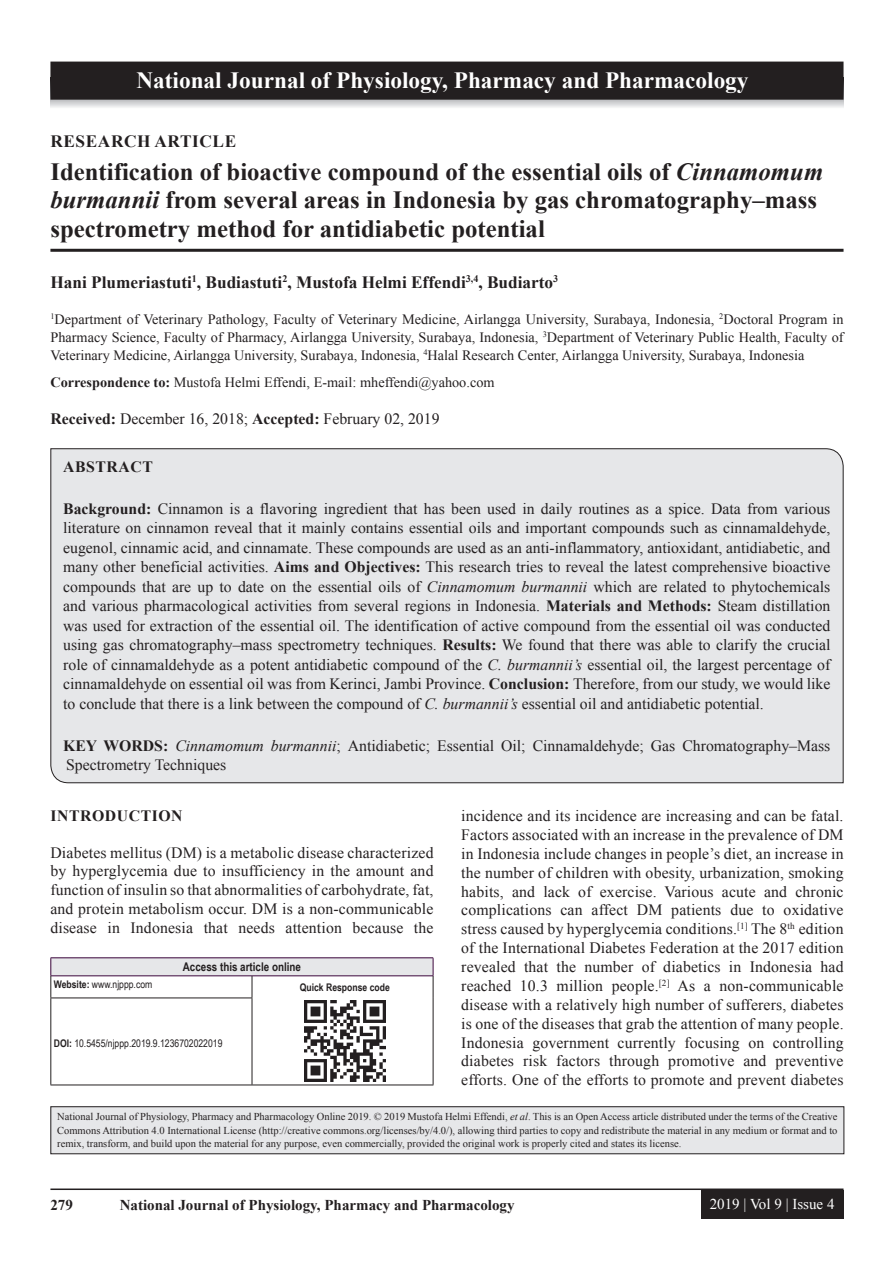
<style>
.page{position:relative;width:894px;height:1263px;background:#fff}
.page>*{position:absolute;margin:0;border:0;box-sizing:border-box;transform-origin:0 0}
.AT{font:700 24.75px/28.5px "Times New Roman";color:#231f20}
.JN_1{font:700 23.25px "Times New Roman";color:#fff}
.AU{font:700 17.25px "Times New Roman";color:#231f20}
.AH{font:700 17.25px "Times New Roman";letter-spacing:.035em;color:#231f20}
.ABS{font:15.75px/19.5px "Times New Roman";color:#231f20;text-align:justify}
.TX{font:15.75px/18.9px "Times New Roman";letter-spacing:.01em;color:#231f20;text-align:justify}
.KWD{font:15.75px/19.5px "Times New Roman";color:#231f20}
.ABSH{font:700 15.75px "Times New Roman";letter-spacing:.035em;color:#231f20}
.RF{font:700 15px "Times New Roman";color:#231f20}
.RF_VOL{font:15px "Times New Roman";color:#fff}
.AFF{font:14.25px/18px "Times New Roman";color:#231f20;text-align:justify}
.ADD{font:14.25px "Times New Roman";color:#231f20}
.AAO{font:700 12px "Arial Narrow";color:#231f20}
.JN_TX{font:10.5px/13.5px "Times New Roman";color:#231f20;text-align:justify}
.Web{font:10.5px "Arial Narrow";color:#231f20}
.QR{font:700 10.5px "Arial Narrow";color:#231f20}
.s1{font-style:italic}
.s2{font-weight:700}
</style>
<div class="page">
<hr style="left:50px;top:1188px;width:793px;height:2px;background:#231f20">
<div style="left:700px;top:1190px;width:143px;height:28px;background:#231f20"></div>
<hr style="left:50px;top:249px;width:793px;height:3px;background:#231f20">
<div style="left:50px;top:448px;width:793px;height:335px;background:#e6e7e9"></div>
<div style="left:51px;top:957px;width:382px;height:18px;background:#e6e7e9"></div>
<hr style="left:51px;top:975px;width:201px;height:1px;background:#3e083e">
<hr style="left:252px;top:975px;width:181px;height:1px;background:#3e083e">
<svg style="left:50px;top:958px;width:2px;height:39px"></svg>
<svg style="left:251px;top:976px;width:1px;height:21px"></svg>
<hr style="left:50px;top:997px;width:202px;height:1px;background:#231f20">
<hr style="left:50px;top:998px;width:1px;height:86px;background:#231f20">
<hr style="left:251px;top:998px;width:1px;height:86px;background:#231f20">
<hr style="left:50px;top:1084px;width:202px;height:1px;background:#231f20">
<svg style="left:432px;top:958px;width:1px;height:40px"></svg>
<hr style="left:432px;top:998px;width:1px;height:86px;background:#231f20">
<hr style="left:252px;top:1084px;width:181px;height:1px;background:#231f20">
<hr style="left:51px;top:957px;width:201px;height:1px;background:#3e083e">
<hr style="left:252px;top:957px;width:181px;height:1px;background:#3e083e">
<img style="left:304px;top:1000px;width:81px;height:81px">
<div style="left:51px;top:1106px;width:792px;height:47px;background:#e6e7e9"></div>
<div style="left:50px;top:1106px;width:794px;height:48px;border:1px solid #231f20"></div>
<svg style="left:51px;top:100px;width:792px;height:8px;background:#d9dadc"></svg>
<div style="left:51px;top:62px;width:791px;height:37px;background:#231f20"></div>
<div style="left:50px;top:62px;width:793px;height:38px;border:2px solid #231f20"></div>
<p class="JN_1" style="left:136px;top:64px;width:613px">National Journal of Physiology, Pharmacy and Pharmacology</p>
<p class="AH" style="left:50px;top:128px;width:187px">RESEARCH ARTICLE</p>
<p class="AT" style="left:50px;top:156px;width:774px">Identification of bioactive compound of the essential oils of <span class="s1">Cinnamomum burmannii</span> from several areas in Indonesia by gas chromatography–mass spectrometry method for antidiabetic potential</p>
<p class="AU" style="left:50px;top:269px;width:509px">Hani Plumeriastuti<sup>1</sup>, Budiastuti<sup>2</sup>, Mustofa Helmi Effendi<sup>3,4</sup>, Budiarto<sup>3</sup></p>
<p class="AFF" style="left:50px;top:309px;width:794px"><sup>1</sup>Department of Veterinary Pathology, Faculty of Veterinary Medicine, Airlangga University, Surabaya, Indonesia, <sup>2</sup>Doctoral Program in Pharmacy Science, Faculty of Pharmacy, Airlangga University, Surabaya, Indonesia, <sup>3</sup>Department of Veterinary Public Health, Faculty of Veterinary Medicine, Airlangga University, Surabaya, Indonesia, <sup>4</sup>Halal Research Center, Airlangga University, Surabaya, Indonesia</p>
<p class="ADD" style="left:50px;top:372px;width:445px"><span class="s2">Correspondence to:</span> Mustofa Helmi Effendi, E-mail: mheffendi@yahoo.com</p>
<p class="TX" style="left:50px;top:408px;width:390px"><span class="s2">Received:</span> December 16, 2018; <span class="s2">Accepted:</span> February 02, 2019</p>
<p class="ABSH" style="left:63px;top:455px;width:91px">ABSTRACT</p>
<p class="ABS" style="left:63px;top:498px;width:768px"><span class="s2">Background:</span> Cinnamon is a flavoring ingredient that has been used in daily routines as a spice. Data from various literature on cinnamon reveal that it mainly contains essential oils and important compounds such as cinnamaldehyde, eugenol, cinnamic acid, and cinnamate. These compounds are used as an anti-inflammatory, antioxidant, antidiabetic, and many other beneficial activities. <span class="s2">Aims and Objectives:</span> This research tries to reveal the latest comprehensive bioactive compounds that are up to date on the essential oils of <span class="s1">Cinnamomum burmannii</span> which are related to phytochemicals and various pharmacological activities from several regions in Indonesia. <span class="s2">Materials and Methods:</span> Steam distillation was used for extraction of the essential oil. The identification of active compound from the essential oil was conducted using gas chromatography–mass spectrometry techniques. <span class="s2">Results:</span> We found that there was able to clarify the crucial role of cinnamaldehyde as a potent antidiabetic compound of the <span class="s1">C. burmannii’s</span> essential oil, the largest percentage of cinnamaldehyde on essential oil was from Kerinci, Jambi Province. <span class="s2">Conclusion:</span> Therefore, from our study, we would like to conclude that there is a link between the compound of <span class="s1">C. burmannii’s</span> essential oil and antidiabetic potential.</p>
<p class="KWD" style="left:63px;top:735px;width:768px"><span class="s2">KEY WORDS:</span> <span class="s1">Cinnamomum burmannii</span>; Antidiabetic; Essential Oil; Cinnamaldehyde; Gas Chromatography–Mass<br>Spectrometry Techniques</p>
<h1 class="ABSH" style="left:50px;top:804px;width:134px">INTRODUCTION</h1>
<p class="TX" style="left:50px;top:842px;width:384px">Diabetes mellitus (DM) is a metabolic disease characterized by hyperglycemia due to insufficiency in the amount and function of insulin so that abnormalities of carbohydrate, fat, and protein metabolism occur. DM is a non-communicable disease in Indonesia that needs attention because the</p>
<p class="AAO" style="left:183px;top:958px;width:120px">Access this article online</p>
<p class="Web" style="left:54px;top:976px;width:100px"><span class="s2">Website:</span> www.njppp.com</p>
<p class="QR" style="left:300px;top:979px;width:91px">Quick Response code</p>
<p class="TX" style="left:461px;top:806px;width:384px">incidence and its incidence are increasing and can be fatal.<br>Factors associated with an increase in the prevalence of DM in Indonesia include changes in people’s diet, an increase in the number of children with obesity, urbanization, smoking habits, and lack of exercise. Various acute and chronic complications can affect DM patients due to oxidative stress caused by hyperglycemia conditions.<sup>[1]</sup> The 8<sup>th</sup> edition of the International Diabetes Federation at the 2017 edition revealed that the number of diabetics in Indonesia had reached 10.3 million people.<sup>[2]</sup> As a non-communicable disease with a relatively high number of sufferers, diabetes is one of the diseases that grab the attention of many people.<br>Indonesia government currently focusing on controlling diabetes risk factors through promotive and preventive efforts. One of the efforts to promote and prevent diabetes</p>
<p class="Web" style="left:54px;top:1035px;width:170px"><span class="s2">DOI:</span> 10.5455/njppp.2019.9.1236702022019</p>
<p class="JN_TX" style="left:57px;top:1109px;width:781px">National Journal of Physiology, Pharmacy and Pharmacology Online 2019. © 2019 Mustofa Helmi Effendi, <span class="s1">et al</span>. This is an Open Access article distributed under the terms of the Creative Commons Attribution 4.0 International License (http://creative commons.org/licenses/by/4.0/), allowing third parties to copy and redistribute the material in any medium or format and to remix, transform, and build upon the material for any purpose, even commercially, provided the original work is properly cited and states its license.</p>
<p class="RF" style="left:50px;top:1194px;width:24px">279</p>
<p class="RF" style="left:120px;top:1194px;width:396px">National Journal of Physiology, Pharmacy and Pharmacology</p>
<p class="RF_VOL" style="left:709px;top:1193px;width:126px">2019 | Vol 9 | Issue 4</p>
</div>
